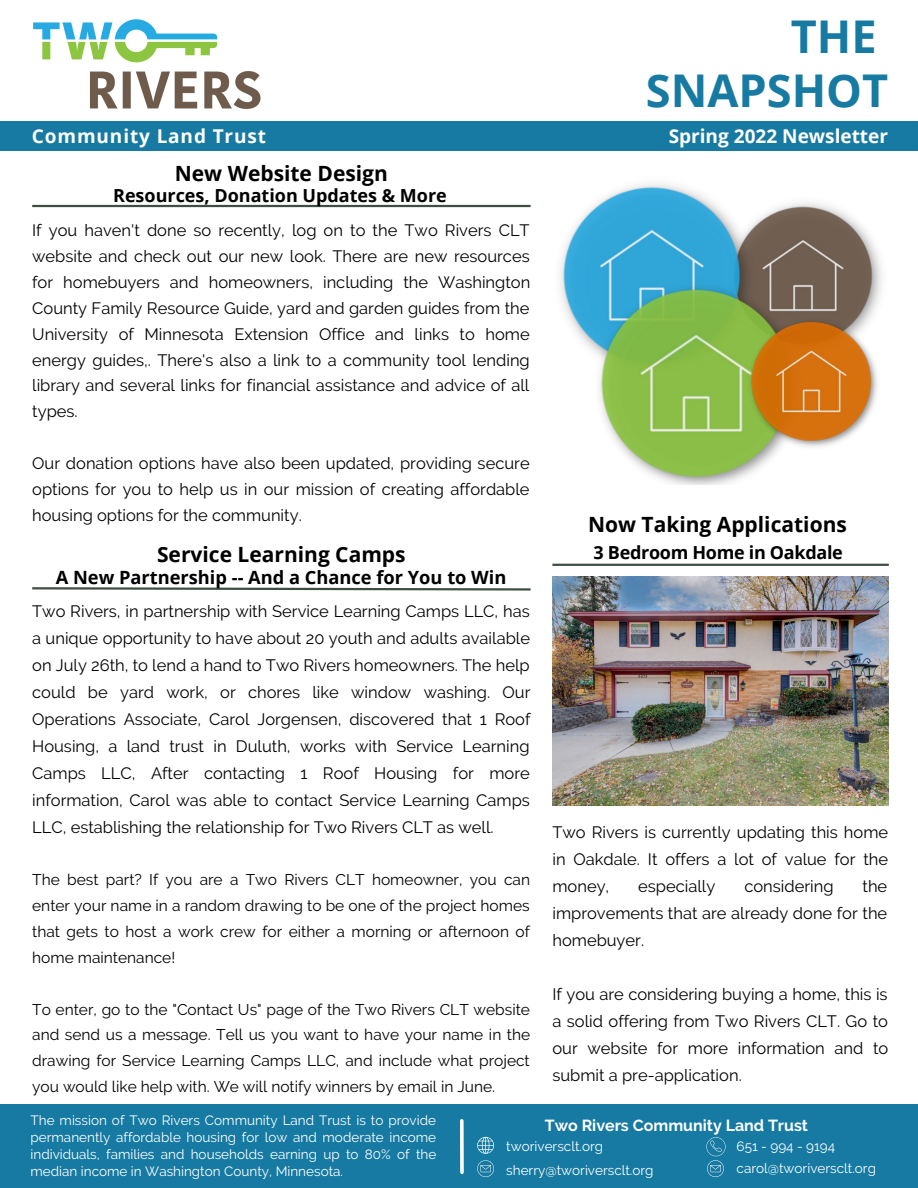
<style>
.page{position:relative;width:918px;height:1188px;background:#fff}
.page>*{position:absolute;margin:0;border:0;box-sizing:border-box;transform-origin:0 0}
.t1{font:700 45.15px "Open Sans";color:#167aa2}
.t2{font:700 21px "Open Sans";color:#000}
.t3{font:700 19.05px "Open Sans";color:#fff}
.t4{font:700 19.05px "Open Sans";letter-spacing:.045em;color:#fff}
.t5{font:700 18.3px "Open Sans";color:#000}
.t6{font:700 18px "Open Sans";color:#000}
.t7{font:16.5px/27px "Raleway";color:#000;text-align:justify}
.t8{font:700 16.05px "Raleway";color:#fff}
.t9{font:15.45px/25.8px "Raleway";color:#000;text-align:justify}
.t10{font:13.5px/16.8px "Raleway";color:#fff;text-align:justify}
</style>
<div class="page">
<img style="left:33px;top:19px;width:228px;height:90px">
<div style="left:0;top:122px;width:918px;height:29px;background:#167aa2"></div>
<hr style="left:32px;top:205px;width:499px;height:2px;background:#3e4e40">
<div style="left:0;top:1104px;width:918px;height:84px;background:#167aa2"></div>
<svg style="left:460px;top:1121px;width:4px;height:51px"></svg>
<hr style="left:552px;top:564px;width:337px;height:2px;background:#3e4e40">
<img style="left:552px;top:577px;width:337px;height:228px">
<svg style="left:32px;top:587px;width:499px;height:4px"></svg>
<img style="left:758px;top:202px;width:124px;height:113px">
<img style="left:560px;top:183px;width:198px;height:168px">
<img style="left:593px;top:278px;width:213px;height:207px">
<img style="left:747px;top:315px;width:130px;height:137px">
<svg style="left:477px;top:1137px;width:17px;height:17px"></svg>
<svg style="left:477px;top:1160px;width:17px;height:17px"></svg>
<svg style="left:706px;top:1137px;width:20px;height:40px"></svg>
<p class="t4" style="left:32px;top:123px;width:236px">Community Land Trust</p>
<p class="t2" style="left:175px;top:159px;width:215px">New Website Design</p>
<p class="t6" style="left:113px;top:183px;width:335px">Resources, Donation Updates &amp; More</p>
<p class="t7" style="left:32px;top:217px;width:500px;line-height:25.8px">If you haven't done so recently, log on to the Two Rivers CLT website and check out our new look. There are new resources for homebuyers and homeowners, including the Washington County Family Resource Guide, yard and garden guides from the University of Minnesota Extension Office and links to home energy guides,. There's also a link to a community tool lending library and several links for financial assistance and advice of all types.</p>
<p class="t7" style="left:32px;top:450px;width:499px;line-height:25.8px">Our donation options have also been updated, providing secure options for you to help us in our mission of creating affordable housing options for the community.</p>
<p class="t2" style="left:157px;top:540px;width:250px">Service Learning Camps</p>
<p class="t5" style="left:56px;top:564px;width:452px">A New Partnership -- And a Chance for You to Win</p>
<p class="t7" style="left:32px;top:598px;width:500px">Two Rivers, in partnership with Service Learning Camps LLC, has a unique opportunity to have about 20 youth and adults available on July 26th, to lend a hand to Two Rivers homeowners. The help could be yard work, or chores like window washing. Our Operations Associate, Carol Jorgensen, discovered that 1 Roof Housing, a land trust in Duluth, works with Service Learning Camps LLC, After contacting 1 Roof Housing for more information, Carol was able to contact Service Learning Camps LLC, establishing the relationship for Two Rivers CLT as well.</p>
<p class="t9" style="left:32px;top:867px;width:499px">The best part? If you are a Two Rivers CLT homeowner, you can enter your name in a random drawing to be one of the project homes that gets to host a work crew for either a morning or afternoon of home maintenance!</p>
<p class="t9" style="left:32px;top:996px;width:500px">To enter, go to the "Contact Us" page of the Two Rivers CLT website and send us a message. Tell us you want to have your name in the drawing for Service Learning Camps LLC, and include what project you would like help with. We will notify winners by email in June.</p>
<p class="t1" style="left:791px;top:5px;width:87px">THE</p>
<p class="t1" style="left:646px;top:59px;width:244px">SNAPSHOT</p>
<p class="t3" style="left:669px;top:123px;width:221px">Spring 2022 Newsletter</p>
<p class="t2" style="left:588px;top:510px;width:260px">Now Taking Applications</p>
<p class="t6" style="left:594px;top:540px;width:251px">3 Bedroom Home in Oakdale</p>
<p class="t7" style="left:552px;top:819px;width:337px">Two Rivers is currently updating this home in Oakdale. It offers a lot of value for the money,</p>
<p class="t7" style="left:552px;top:873px;width:336px;text-indent:310px">the improvements that are already done for the homebuyer.</p>
<p class="t7" style="left:552px;top:981px;width:337px">If you are considering buying a home, this is a solid offering from Two Rivers CLT. Go to our website for more information and to submit a pre-application.</p>
<p class="t7" style="left:638px;top:873px;width:79px">especially</p>
<p class="t7" style="left:744px;top:873px;width:91px">considering</p>
<p class="t10" style="left:31px;top:1112px;width:407px">The mission of Two Rivers Community Land Trust is to provide permanently affordable housing for low and moderate income individuals, families and households earning up to 80% of the median income in Washington County, Minnesota.</p>
<p class="t8" style="left:545px;top:1116px;width:265px">Two Rivers Community Land Trust</p>
<p class="t10" style="left:506px;top:1138px;width:98px">tworiversclt.org</p>
<p class="t10" style="left:737px;top:1138px;width:100px">651 - 994 - 9194</p>
<p class="t10" style="left:506px;top:1161px;width:149px">sherry@tworiversclt.org</p>
<p class="t10" style="left:737px;top:1160px;width:141px">carol@tworiversclt.org</p>
</div>
